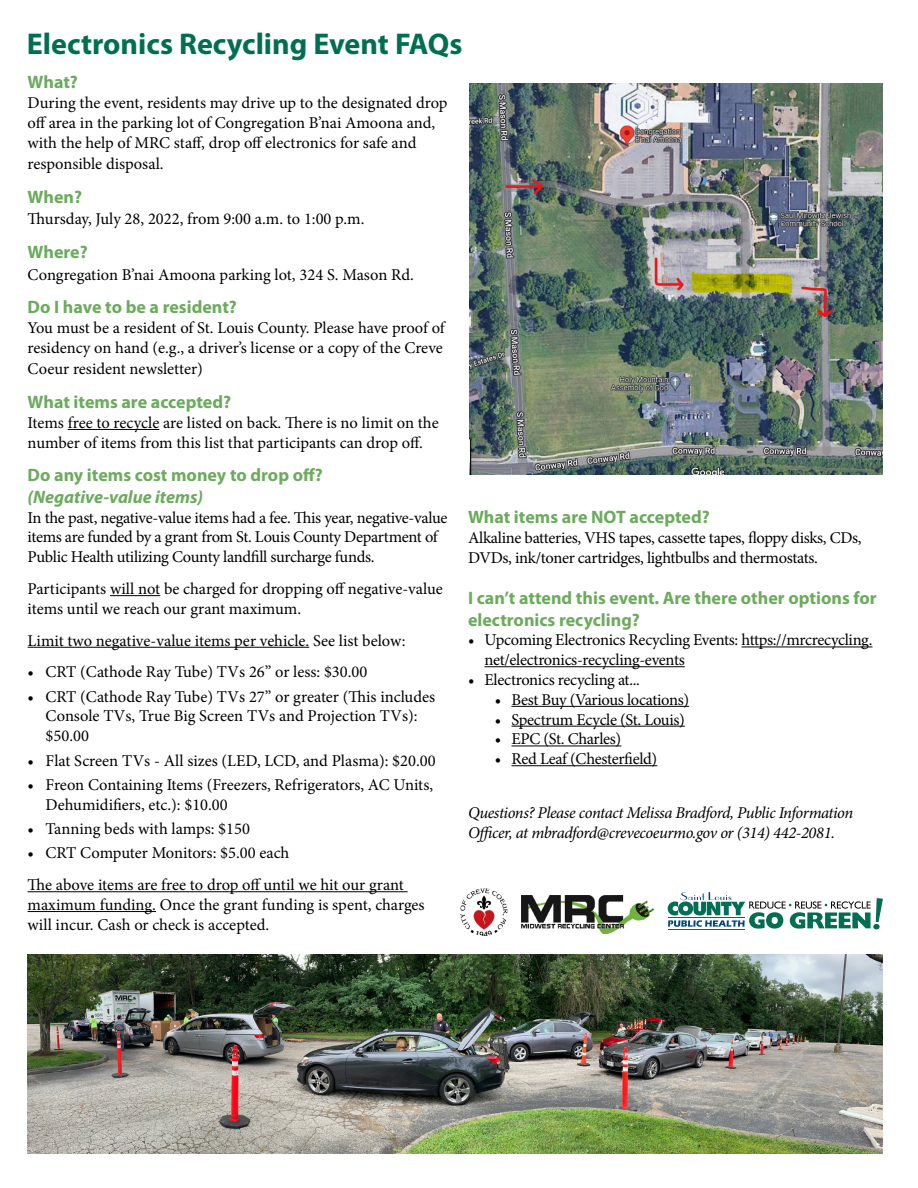
<style>
.page{position:relative;width:918px;height:1188px;background:#fff}
.page>*{position:absolute;margin:0;border:0;box-sizing:border-box;transform-origin:0 0}
.t1{font:700 30px "Myriad Pro";color:#006f51}
.t2{font:700 18px/21.6px "Myriad Pro";color:#6cab5e}
.t3{font:italic 700 18px "Myriad Pro";color:#6cab5e}
.t4{font:16.5px/19.8px "Minion Pro";letter-spacing:-.01em;color:#000}
.t5{font:italic 16.5px/19.8px "Minion Pro";letter-spacing:-.025em;color:#000}
</style>
<div class="page">
<hr style="left:68px;top:429px;width:91px;height:1px;background:#000">
<hr style="left:110px;top:595px;width:50px;height:1px;background:#000">
<hr style="left:28px;top:647px;width:281px;height:1px;background:#000">
<hr style="left:28px;top:891px;width:380px;height:1px;background:#000">
<hr style="left:28px;top:911px;width:128px;height:1px;background:#000">
<hr style="left:741px;top:647px;width:132px;height:1px;background:#000">
<hr style="left:484px;top:666px;width:201px;height:1px;background:#000">
<hr style="left:512px;top:706px;width:177px;height:1px;background:#000">
<hr style="left:512px;top:726px;width:173px;height:1px;background:#000">
<hr style="left:512px;top:746px;width:109px;height:1px;background:#000">
<hr style="left:512px;top:765px;width:145px;height:1px;background:#000">
<img style="left:470px;top:84px;width:413px;height:390px">
<img style="left:522px;top:896px;width:132px;height:37px">
<img style="left:460px;top:888px;width:47px;height:48px">
<hr style="left:668px;top:929px;width:77px;height:1px;background:#006f53">
<svg style="left:668px;top:892px;width:215px;height:37px"></svg>
<img style="left:28px;top:954px;width:855px;height:200px">
<h1 class="t1" style="left:27px;top:27px;width:437px">Electronics Recycling Event FAQs</h1>
<p class="t2" style="left:28px;top:72px;width:52px">What?</p>
<p class="t4" style="left:28px;top:93px;width:422px">During the event, residents may drive up to the designated drop off area in the parking lot of Congregation B’nai Amoona and, with the help of MRC staff, drop off electronics for safe and</p>
<p class="t4" style="left:28px;top:154px;width:137px">responsible disposal.</p>
<p class="t2" style="left:28px;top:186px;width:56px">When?</p>
<p class="t4" style="left:28px;top:209px;width:338px">Thursday, July 28, 2022, from 9:00 a.m. to 1:00 p.m.</p>
<p class="t2" style="left:28px;top:241px;width:62px">Where?</p>
<p class="t4" style="left:28px;top:265px;width:388px">Congregation B’nai Amoona parking lot, 324 S. Mason Rd.</p>
<p class="t2" style="left:28px;top:297px;width:211px">Do I have to be a resident?</p>
<p class="t4" style="left:28px;top:318px;width:419px">You must be a resident of St. Louis County. Please have proof of residency on hand (e.g., a driver’s license or a copy of the Creve</p>
<p class="t4" style="left:28px;top:359px;width:177px">Coeur resident newsletter)</p>
<p class="t2" style="left:28px;top:391px;width:205px">What items are accepted?</p>
<p class="t4" style="left:28px;top:413px;width:413px">Items free to recycle are listed on back. There is no limit on the number of items from this list that participants can drop off.</p>
<p class="t2" style="left:28px;top:465px;width:297px">Do any items cost money to drop off?</p>
<p class="t3" style="left:28px;top:485px;width:177px">(Negative-value items)</p>
<p class="t4" style="left:28px;top:508px;width:421px">In the past, negative-value items had a fee. This year, negative-value items are funded by a grant from St. Louis County Department of<br>Public Health utilizing County landfill surcharge funds.</p>
<p class="t4" style="left:28px;top:579px;width:417px">Participants will not be charged for dropping off negative-value items until we reach our grant maximum.</p>
<p class="t4" style="left:28px;top:631px;width:379px">Limit two negative-value items per vehicle. See list below:</p>
<p class="t4" style="left:28px;top:662px;width:341px">• CRT (Cathode Ray Tube) TVs 26” or less: $30.00</p>
<p class="t4" style="left:46px;top:687px;width:391px;text-indent:-18px">• CRT (Cathode Ray Tube) TVs 27” or greater (This includes<br>Console TVs, True Big Screen TVs and Projection TVs): $50.00</p>
<p class="t4" style="left:28px;top:751px;width:410px">• Flat Screen TVs - All sizes (LED, LCD, and Plasma): $20.00</p>
<p class="t4" style="left:46px;top:775px;width:389px;text-indent:-18px">• Freon Containing Items (Freezers, Refrigerators, AC Units,<br>Dehumidifiers, etc.): $10.00</p>
<p class="t4" style="left:28px;top:819px;width:224px">• Tanning beds with lamps: $150</p>
<p class="t4" style="left:28px;top:837px;width:378px;line-height:31.8px">• CRT Computer Monitors: $5.00 each<br>The above items are free to drop off until we hit our grant</p>
<p class="t4" style="left:28px;top:895px;width:399px">maximum funding. Once the grant funding is spent, charges will incur. Cash or check is accepted.</p>
<p class="t2" style="left:468px;top:506px;width:243px">What items are NOT accepted?</p>
<p class="t4" style="left:468px;top:528px;width:395px">Alkaline batteries, VHS tapes, cassette tapes, floppy disks, CDs,<br>DVDs, ink/toner cartridges, lightbulbs and thermostats.</p>
<p class="t2" style="left:468px;top:587px;width:410px">I can’t attend this event. Are there other options for electronics recycling?</p>
<p class="t4" style="left:484px;top:630px;width:390px;text-indent:-16px">• Upcoming Electronics Recycling Events: https://mrcrecycling. net/electronics-recycling-events</p>
<p class="t4" style="left:468px;top:670px;width:173px">• Electronics recycling at...</p>
<p class="t4" style="left:495px;top:690px;width:196px">• Best Buy (Various locations)</p>
<p class="t4" style="left:495px;top:709px;width:191px">• Spectrum Ecycle (St. Louis)</p>
<p class="t4" style="left:495px;top:729px;width:128px">• EPC (St. Charles)</p>
<p class="t4" style="left:495px;top:749px;width:164px">• Red Leaf (Chesterfield)</p>
<p class="t5" style="left:468px;top:803px;width:387px">Questions? Please contact Melissa Bradford, Public Information<br>Officer, at mbradford@crevecoeurmo.gov or (314) 442-2081.</p>
</div>
